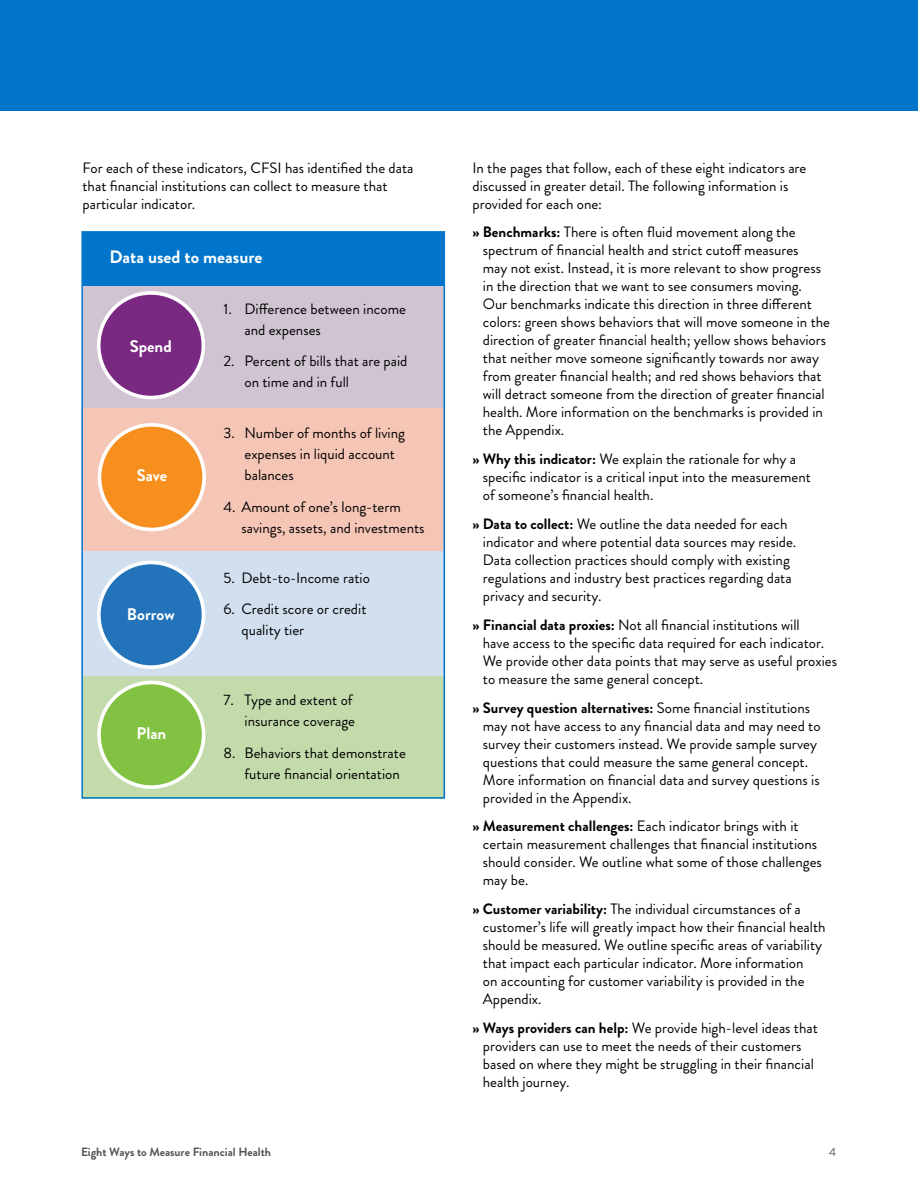
<style>
.page{position:relative;width:918px;height:1188px;background:#fff}
.page>*{position:absolute;margin:0;border:0;box-sizing:border-box;transform-origin:0 0}
.t1{font:700 18px "Brandon Grotesque";color:#fff}
.t2{font:700 16.8px "Brandon Grotesque";color:#fff}
.t3{font:15px/18px "Brandon Grotesque";color:#000}
.t4{font:700 12px "Brandon Grotesque";color:#56565a}
.t5{font:12px "Brandon Grotesque";color:#56565a}
.s1{font-weight:700}
</style>
<div class="page">
<div style="left:0;top:0;width:918px;height:110px;background:#0075c9"></div>
<div style="left:83px;top:673px;width:361px;height:126px;background:#c3dbab"></div>
<div style="left:83px;top:551px;width:361px;height:125px;background:#d2dfef"></div>
<div style="left:83px;top:406px;width:361px;height:145px;background:#f5c5b6"></div>
<div style="left:83px;top:285px;width:361px;height:122px;background:#d0c3d2"></div>
<div style="left:83px;top:232px;width:361px;height:54px;background:#0075c9"></div>
<div style="left:81px;top:231px;width:364px;height:568px;border:2px solid #0075c9"></div>
<div style="left:99px;top:293px;width:104px;height:105px;background:#7a2982;border-radius:50%"></div>
<div style="left:97px;top:291px;width:108px;height:108px;border:4px solid #fff;border-radius:50%"></div>
<div style="left:99px;top:562px;width:104px;height:105px;background:#2273ba;border-radius:50%"></div>
<div style="left:97px;top:561px;width:108px;height:108px;border:4px solid #fff;border-radius:50%"></div>
<div style="left:99px;top:683px;width:105px;height:104px;background:#82c243;border-radius:50%"></div>
<div style="left:97px;top:681px;width:108px;height:108px;border:4px solid #fff;border-radius:50%"></div>
<div style="left:100px;top:425px;width:104px;height:104px;background:#f78f1f;border-radius:50%"></div>
<div style="left:98px;top:423px;width:108px;height:108px;border:4px solid #fff;border-radius:50%"></div>
<p class="t3" style="left:83px;top:159px;width:332px">For each of these indicators, CFSI has identified the data that financial institutions can collect to measure that particular indicator.</p>
<p class="t1" style="left:110px;top:244px;width:155px">Data used to measure</p>
<p class="t2" style="left:130px;top:334px;width:43px">Spend</p>
<p class="t2" style="left:137px;top:464px;width:32px">Save</p>
<p class="t2" style="left:127px;top:602px;width:49px">Borrow</p>
<p class="t2" style="left:137px;top:721px;width:31px">Plan</p>
<p class="t3" style="left:245px;top:298px;width:163px;line-height:21px;text-indent:-21px">1. Difference between income and expenses</p>
<p class="t3" style="left:245px;top:351px;width:165px;line-height:21px;text-indent:-21px">2. Percent of bills that are paid on time and in full</p>
<p class="t3" style="left:245px;top:423px;width:162px;line-height:21px;text-indent:-21px">3. Number of months of living expenses in liquid account balances</p>
<p class="t3" style="left:242px;top:497px;width:185px;line-height:21px;text-indent:-18px">4. Amount of one’s long-term savings, assets, and investments</p>
<p class="t3" style="left:224px;top:569px;width:148px">5. Debt-to-Income ratio</p>
<p class="t3" style="left:242px;top:599px;width:126px;line-height:21px;text-indent:-18px">6. Credit score or credit quality tier</p>
<p class="t3" style="left:224px;top:690px;width:133px;line-height:21px;text-align:right">7. Type and extent of insurance coverage</p>
<p class="t3" style="left:245px;top:742px;width:163px;line-height:21px;text-indent:-21px">8. Behaviors that demonstrate future financial orientation</p>
<p class="t3" style="left:472px;top:159px;width:335px">In the pages that follow, each of these eight indicators are discussed in greater detail. The following information is provided for each one:</p>
<p class="t3" style="left:483px;top:223px;width:349px;text-indent:-10px"><span class="s1">» Benchmarks:</span> There is often fluid movement along the spectrum of financial health and strict cutoff measures<br>may not exist. Instead, it is more relevant to show progress in the direction that we want to see consumers moving.<br>Our benchmarks indicate this direction in three different colors: green shows behaviors that will move someone in the direction of greater financial health; yellow shows behaviors that neither move someone significantly towards nor away from greater financial health; and red shows behaviors that will detract someone from the direction of greater financial health. More information on the benchmarks is provided in the Appendix.</p>
<p class="t3" style="left:483px;top:450px;width:330px;text-indent:-10px"><span class="s1">» Why this indicator:</span> We explain the rationale for why a specific indicator is a critical input into the measurement of someone’s financial health.</p>
<p class="t3" style="left:483px;top:515px;width:315px;text-indent:-10px"><span class="s1">» Data to collect:</span> We outline the data needed for each indicator and where potential data sources may reside.<br>Data collection practices should comply with existing regulations and industry best practices regarding data privacy and security.</p>
<p class="t3" style="left:483px;top:616px;width:356px;text-indent:-10px"><span class="s1">» Financial data proxies:</span> Not all financial institutions will<br>have access to the specific data required for each indicator.<br>We provide other data points that may serve as useful proxies to measure the same general concept.</p>
<p class="t3" style="left:483px;top:699px;width:339px;text-indent:-10px"><span class="s1">» Survey question alternatives:</span> Some financial institutions may not have access to any financial data and may need to survey their customers instead. We provide sample survey questions that could measure the same general concept.<br>More information on financial data and survey questions is provided in the Appendix.</p>
<p class="t3" style="left:483px;top:817px;width:341px;text-indent:-10px"><span class="s1">» Measurement challenges:</span> Each indicator brings with it certain measurement challenges that financial institutions should consider. We outline what some of those challenges may be.</p>
<p class="t3" style="left:483px;top:900px;width:344px;text-indent:-10px"><span class="s1">» Customer variability:</span> The individual circumstances of a customer’s life will greatly impact how their financial health should be measured. We outline specific areas of variability that impact each particular indicator. More information<br>on accounting for customer variability is provided in the Appendix.</p>
<p class="t3" style="left:483px;top:1019px;width:337px;text-indent:-10px"><span class="s1">» Ways providers can help:</span> We provide high-level ideas that providers can use to meet the needs of their customers based on where they might be struggling in their financial health journey.</p>
<p class="t4" style="left:81px;top:1143px;width:192px">Eight Ways to Measure Financial Health</p>
<p class="t5" style="left:829px;top:1144px;width:9px">4</p>
</div>
